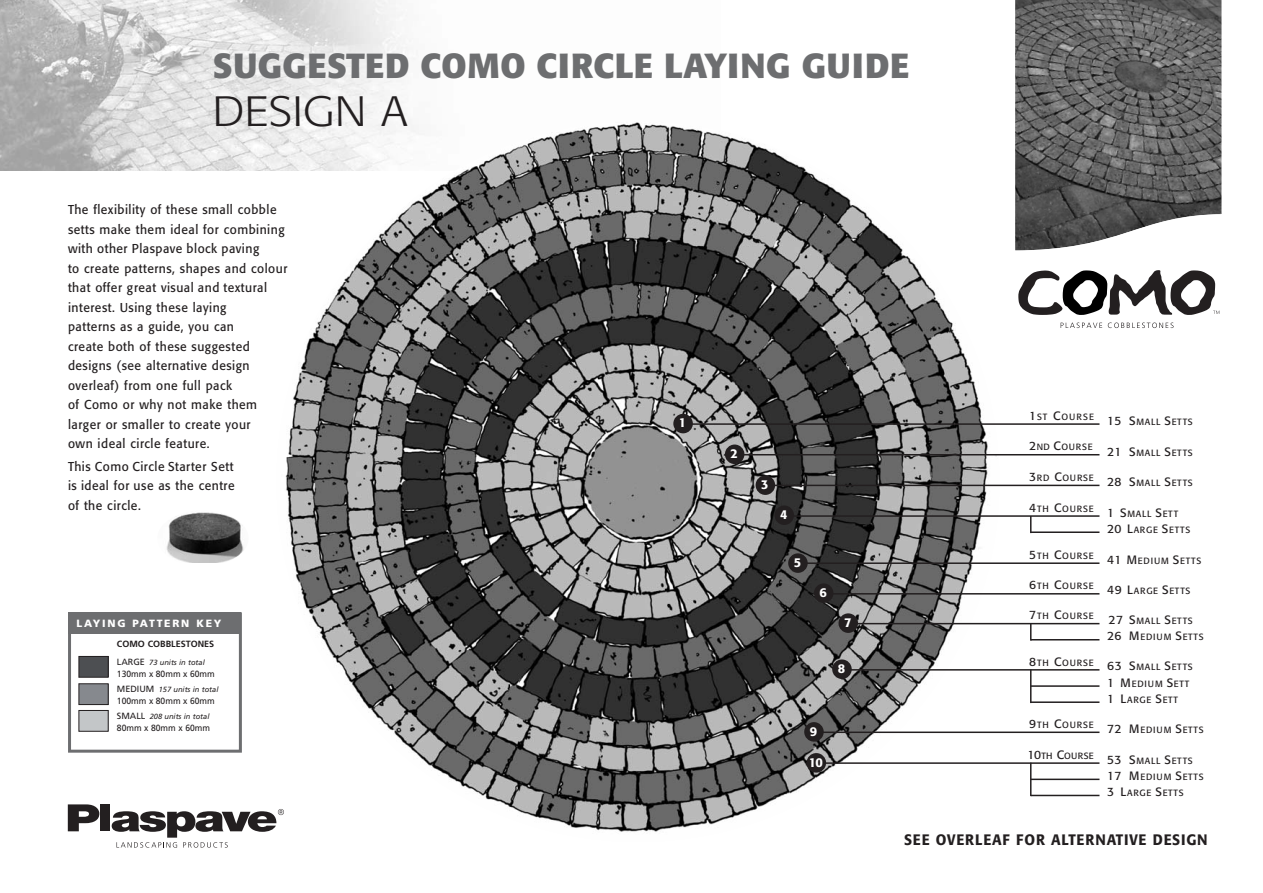
<style>
.page{position:relative;width:1263px;height:893px;background:#fff}
.page>*{position:absolute;margin:0;border:0;box-sizing:border-box;transform-origin:0 0}
.t1{font:300 42px "Formata";color:#231f20;scale:1.1 1}
.t2{font:700 34.5px "Formata";letter-spacing:.02em;color:#6d6e70}
.t3{font:500 15px "Formata";letter-spacing:.06em;color:#231f20;scale:.95 1}
.t4{font:12.75px/19.5px "Formata";letter-spacing:.04em;color:#231f20;scale:.95 1}
.t5{font:500 12.75px "Formata";color:#fff}
.t6{font:900 10.5px "Frutiger";letter-spacing:.165em;color:#fff}
.t7{font:9px/16px "Formata";letter-spacing:.085em;color:#231f20}
.t8{font:9px "Frutiger";color:#231f20;scale:.95 1}
.t9{font:700 9px "Frutiger";color:#231f20}
.t10{font:italic 7.5px "Frutiger";color:#231f20}
.s1{font-style:normal;font-size:9px}
.s2{font-size:12px}
</style>
<div class="page">
<img style="left:0;top:0;width:419px;height:170px">
<svg style="left:1015px;top:0;width:207px;height:251px;background:#696969"></svg>
<svg style="left:1060px;top:323px;width:42px;height:5px"></svg>
<svg style="left:1108px;top:323px;width:65px;height:5px"></svg>
<svg style="left:1018px;top:270px;width:201px;height:45px"></svg>
<img style="left:166px;top:512px;width:78px;height:51px">
<img style="left:276px;top:121px;width:723px;height:721px;border-radius:50%">
<hr style="left:806px;top:762px;width:293px;height:2px;background:#231f20">
<hr style="left:1031px;top:779px;width:68px;height:1px;background:#231f20">
<hr style="left:1031px;top:795px;width:68px;height:1px;background:#231f20">
<hr style="left:1030px;top:763px;width:1px;height:33px;background:#231f20">
<hr style="left:810px;top:731px;width:289px;height:2px;background:#231f20">
<hr style="left:842px;top:669px;width:257px;height:2px;background:#231f20">
<hr style="left:1031px;top:685px;width:68px;height:2px;background:#231f20">
<hr style="left:1031px;top:701px;width:68px;height:2px;background:#231f20">
<hr style="left:1030px;top:669px;width:1px;height:34px;background:#231f20">
<hr style="left:846px;top:623px;width:253px;height:1px;background:#231f20">
<hr style="left:1031px;top:639px;width:68px;height:1px;background:#231f20">
<svg style="left:1030px;top:624px;width:1px;height:17px"></svg>
<hr style="left:825px;top:593px;width:274px;height:2px;background:#231f20">
<hr style="left:1031px;top:531px;width:68px;height:2px;background:#231f20">
<svg style="left:1030px;top:517px;width:1px;height:16px"></svg>
<hr style="left:799px;top:562px;width:300px;height:2px;background:#231f20">
<hr style="left:787px;top:515px;width:312px;height:2px;background:#231f20">
<hr style="left:764px;top:485px;width:335px;height:1px;background:#231f20">
<hr style="left:737px;top:454px;width:362px;height:1px;background:#231f20">
<hr style="left:686px;top:423px;width:413px;height:2px;background:#231f20">
<div style="left:673px;top:414px;width:20px;height:19px;background:#231f20;border-radius:50%"></div>
<div style="left:725px;top:444px;width:19px;height:20px;background:#231f20;border-radius:50%"></div>
<div style="left:756px;top:475px;width:19px;height:20px;background:#231f20;border-radius:50%"></div>
<div style="left:774px;top:505px;width:20px;height:20px;background:#231f20;border-radius:50%"></div>
<div style="left:788px;top:553px;width:20px;height:20px;background:#231f20;border-radius:50%"></div>
<div style="left:814px;top:583px;width:19px;height:20px;background:#231f20;border-radius:50%"></div>
<div style="left:838px;top:613px;width:20px;height:20px;background:#231f20;border-radius:50%"></div>
<div style="left:832px;top:659px;width:20px;height:20px;background:#231f20;border-radius:50%"></div>
<div style="left:804px;top:722px;width:20px;height:20px;background:#231f20;border-radius:50%"></div>
<div style="left:806px;top:753px;width:20px;height:20px;background:#231f20;border-radius:50%"></div>
<svg style="left:68px;top:804px;width:31px;height:27px"></svg>
<div style="left:100px;top:804px;width:10px;height:27px;background:#231f20"></div>
<svg style="left:112px;top:809px;width:172px;height:39px"></svg>
<div style="left:68px;top:612px;width:174px;height:141px;border:3px solid #6d6e70"></div>
<div style="left:79px;top:656px;width:29px;height:21px;background:#4d4f52"></div>
<div style="left:79px;top:656px;width:29px;height:21px;border:1px solid #231f20"></div>
<div style="left:79px;top:710px;width:29px;height:21px;background:#c3c6c8"></div>
<div style="left:79px;top:710px;width:29px;height:21px;border:1px solid #231f20"></div>
<div style="left:79px;top:684px;width:29px;height:21px;background:#86898e"></div>
<div style="left:79px;top:683px;width:29px;height:22px;border:1px solid #231f20"></div>
<div style="left:68px;top:612px;width:173px;height:22px;background:#6d6e70"></div>
<p class="t2" style="left:213px;top:51px;width:698px">SUGGESTED COMO CIRCLE LAYING GUIDE</p>
<p class="t1" style="left:213px;top:93px;width:179px">DESIGN A</p>
<p class="t4" style="left:68px;top:201px;width:232px">The flexibility of these small cobble setts make them ideal for combining with other Plaspave block paving<br>to create patterns, shapes and colour that offer great visual and textural interest. Using these laying<br>patterns as a guide, you can<br>create both of these suggested designs (see alternative design overleaf) from one full pack<br>of Como or why not make them larger or smaller to create your<br>own ideal circle feature.</p>
<p class="t4" style="left:68px;top:458px;width:177px;text-align:justify">This Como Circle Starter Sett is ideal for use as the centre of the circle.</p>
<p class="t6" style="left:77px;top:619px;width:146px">LAYING PATTERN KEY</p>
<p class="t9" style="left:117px;top:640px;width:99px">COMO COBBLESTONES</p>
<p class="t10" style="left:117px;top:659px;width:89px"><span class="s1">LARGE</span> 73 units in total</p>
<p class="t8" style="left:117px;top:670px;width:105px">130mm x 80mm x 60mm</p>
<p class="t10" style="left:117px;top:686px;width:103px"><span class="s1">MEDIUM</span> 157 units in total</p>
<p class="t8" style="left:117px;top:697px;width:105px">100mm x 80mm x 60mm</p>
<p class="t10" style="left:117px;top:713px;width:94px"><span class="s1">SMALL</span> 208 units in total</p>
<p class="t8" style="left:117px;top:724px;width:100px">80mm x 80mm x 60mm</p>
<p class="t7" style="left:1029px;top:409px;width:66px"><span class="s2">1</span>ST <span class="s2">C</span>OURSE</p>
<p class="t5" style="left:679px;top:417px;width:9px">1</p>
<p class="t7" style="left:1107px;top:414px;width:87px"><span class="s2">15 S</span>MALL <span class="s2">S</span>ETTS</p>
<p class="t5" style="left:730px;top:448px;width:9px">2</p>
<p class="t5" style="left:761px;top:479px;width:9px">3</p>
<p class="t5" style="left:780px;top:509px;width:9px">4</p>
<p class="t5" style="left:794px;top:557px;width:9px">5</p>
<p class="t5" style="left:819px;top:587px;width:9px">6</p>
<p class="t5" style="left:844px;top:617px;width:9px">7</p>
<p class="t5" style="left:838px;top:663px;width:9px">8</p>
<p class="t7" style="left:1029px;top:440px;width:65px"><span class="s2">2</span>ND <span class="s2">C</span>OURSE</p>
<p class="t7" style="left:1107px;top:445px;width:87px"><span class="s2">21 S</span>MALL <span class="s2">S</span>ETTS</p>
<p class="t7" style="left:1029px;top:470px;width:66px"><span class="s2">3</span>RD <span class="s2">C</span>OURSE</p>
<p class="t7" style="left:1107px;top:476px;width:87px"><span class="s2">28 S</span>MALL <span class="s2">S</span>ETTS</p>
<p class="t7" style="left:1029px;top:501px;width:66px"><span class="s2">4</span>TH <span class="s2">C</span>OURSE</p>
<p class="t7" style="left:1107px;top:506px;width:85px"><span class="s2">1 S</span>MALL <span class="s2">S</span>ETT<br><span class="s2">20 L</span>ARGE <span class="s2">S</span>ETTS</p>
<p class="t7" style="left:1107px;top:553px;width:96px"><span class="s2">41 M</span>EDIUM <span class="s2">S</span>ETTS</p>
<p class="t7" style="left:1029px;top:548px;width:66px"><span class="s2">5</span>TH <span class="s2">C</span>OURSE</p>
<p class="t7" style="left:1029px;top:579px;width:66px"><span class="s2">6</span>TH <span class="s2">C</span>OURSE</p>
<p class="t7" style="left:1107px;top:584px;width:85px"><span class="s2">49 L</span>ARGE <span class="s2">S</span>ETTS</p>
<p class="t7" style="left:1029px;top:609px;width:66px"><span class="s2">7</span>TH <span class="s2">C</span>OURSE</p>
<p class="t7" style="left:1107px;top:614px;width:98px"><span class="s2">27 S</span>MALL <span class="s2">S</span>ETTS<br><span class="s2">26 M</span>EDIUM <span class="s2">S</span>ETTS</p>
<p class="t7" style="left:1029px;top:655px;width:66px"><span class="s2">8</span>TH <span class="s2">C</span>OURSE</p>
<p class="t7" style="left:1107px;top:660px;width:87px"><span class="s2">63 S</span>MALL <span class="s2">S</span>ETTS<br><span class="s2">1 M</span>EDIUM <span class="s2">S</span>ETT<br><span class="s2">1 L</span>ARGE <span class="s2">S</span>ETT</p>
<p class="t5" style="left:810px;top:726px;width:9px">9</p>
<p class="t5" style="left:809px;top:756px;width:16px">10</p>
<p class="t7" style="left:1029px;top:718px;width:66px"><span class="s2">9</span>TH <span class="s2">C</span>OURSE</p>
<p class="t7" style="left:1027px;top:748px;width:68px"><span class="s2">10</span>TH <span class="s2">C</span>OURSE</p>
<p class="t7" style="left:1107px;top:722px;width:98px"><span class="s2">72 M</span>EDIUM <span class="s2">S</span>ETTS</p>
<p class="t7" style="left:1107px;top:753px;width:98px"><span class="s2">53 S</span>MALL <span class="s2">S</span>ETTS<br><span class="s2">17 M</span>EDIUM <span class="s2">S</span>ETTS<br><span class="s2">3 L</span>ARGE <span class="s2">S</span>ETTS</p>
<p class="t3" style="left:904px;top:833px;width:321px">SEE OVERLEAF FOR ALTERNATIVE DESIGN</p>
</div>
